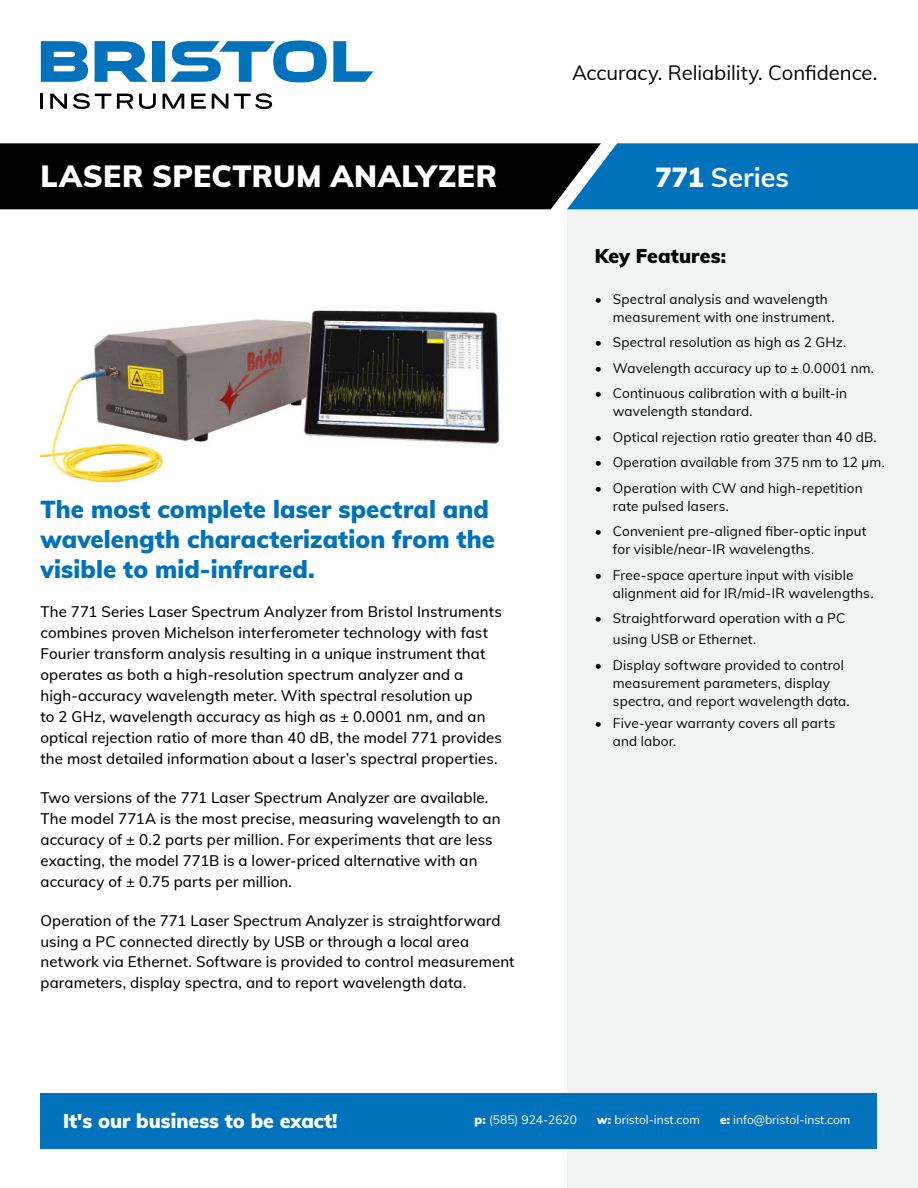
<style>
.page{position:relative;width:918px;height:1188px;background:#fff}
.page>*{position:absolute;margin:0;border:0;box-sizing:border-box;transform-origin:0 0}
.t1{font:900 30px "Muli";letter-spacing:.015em;color:#fff}
.t2{font:700 27px "Muli";color:#fff}
.t3{font:900 24px/30px "Muli";color:#0072bc}
.t4{font:20.25px "Muli";color:#000}
.t5{font:900 19.5px "Muli";color:#fff}
.t6{font:900 19.5px "Muli";letter-spacing:.005em;color:#000}
.t7{font:500 15px/21px "Muli";letter-spacing:.01em;color:#000}
.t8{font:13.5px/18px "Muli";letter-spacing:.01em;color:#000}
.t9{font:12px "Muli";color:#fff}
.s1{font-weight:900}
</style>
<div class="page">
<div style="left:567px;top:209px;width:351px;height:979px;background:#f1f2f2"></div>
<svg style="left:0;top:143px;width:918px;height:66px;background:#052d47"></svg>
<svg style="left:41px;top:41px;width:47px;height:41px;background:#2e8bc8"></svg>
<svg style="left:95px;top:41px;width:52px;height:41px"></svg>
<div style="left:152px;top:41px;width:13px;height:41px;background:#0072bc"></div>
<svg style="left:170px;top:40px;width:157px;height:42px"></svg>
<svg style="left:333px;top:41px;width:41px;height:41px"></svg>
<hr style="left:40px;top:94px;width:3px;height:15px;background:#000">
<svg style="left:50px;top:94px;width:17px;height:15px"></svg>
<svg style="left:73px;top:93px;width:38px;height:16px"></svg>
<svg style="left:117px;top:94px;width:16px;height:15px"></svg>
<svg style="left:139px;top:94px;width:17px;height:15px"></svg>
<svg style="left:163px;top:94px;width:21px;height:15px"></svg>
<svg style="left:191px;top:94px;width:15px;height:15px"></svg>
<svg style="left:212px;top:94px;width:16px;height:15px"></svg>
<svg style="left:234px;top:93px;width:38px;height:16px"></svg>
<div style="left:40px;top:1094px;width:838px;height:55px;background:#0072bc"></div>
<img style="left:40px;top:310px;width:460px;height:173px">
<h3 class="t4" style="left:572px;top:60px;width:307px">Accuracy. Reliability. Confidence.</h3>
<h1 class="t1" style="left:40px;top:157px;width:458px">LASER SPECTRUM ANALYZER</h1>
<h2 class="t2" style="left:655px;top:160px;width:135px"><span class="s1">771</span> Series</h2>
<h3 class="t3" style="left:40px;top:493px;width:456px">The most complete laser spectral and wavelength characterization from the visible to mid-infrared.</h3>
<p class="t7" style="left:40px;top:600px;width:463px">The 771 Series Laser Spectrum Analyzer from Bristol Instruments combines proven Michelson interferometer technology with fast Fourier transform analysis resulting in a unique instrument that operates as both a high-resolution spectrum analyzer and a high-accuracy wavelength meter. With spectral resolution up<br>to 2 GHz, wavelength accuracy as high as ± 0.0001 nm, and an optical rejection ratio of more than 40 dB, the model 771 provides the most detailed information about a laser’s spectral properties.</p>
<p class="t7" style="left:40px;top:786px;width:462px">Two versions of the 771 Laser Spectrum Analyzer are available.<br>The model 771A is the most precise, measuring wavelength to an accuracy of ± 0.2 parts per million. For experiments that are less exacting, the model 771B is a lower-priced alternative with an accuracy of ± 0.75 parts per million.</p>
<p class="t7" style="left:40px;top:909px;width:476px">Operation of the 771 Laser Spectrum Analyzer is straightforward using a PC connected directly by USB or through a local area network via Ethernet. Software is provided to control measurement parameters, display spectra, and to report wavelength data.</p>
<h3 class="t6" style="left:595px;top:244px;width:133px">Key Features:</h3>
<p class="t8" style="left:613px;top:290px;width:223px;text-indent:-18px">• Spectral analysis and wavelength measurement with one instrument.</p>
<p class="t8" style="left:595px;top:333px;width:253px">• Spectral resolution as high as 2 GHz.</p>
<p class="t8" style="left:595px;top:359px;width:281px">• Wavelength accuracy up to ± 0.0001 nm.</p>
<p class="t8" style="left:613px;top:384px;width:236px;text-indent:-18px">• Continuous calibration with a built-in wavelength standard.</p>
<p class="t8" style="left:595px;top:428px;width:283px">• Optical rejection ratio greater than 40 dB.</p>
<p class="t8" style="left:595px;top:453px;width:291px">• Operation available from 375 nm to 12 μm.</p>
<p class="t8" style="left:613px;top:479px;width:251px;text-indent:-18px">• Operation with CW and high-repetition rate pulsed lasers.</p>
<p class="t8" style="left:613px;top:522px;width:255px;text-indent:-18px">• Convenient pre-aligned fiber-optic input for visible/near-IR wavelengths.</p>
<p class="t8" style="left:613px;top:566px;width:262px;text-indent:-18px">• Free-space aperture input with visible alignment aid for IR/mid-IR wavelengths.</p>
<p class="t8" style="left:613px;top:608px;width:234px;line-height:21px;text-indent:-18px">• Straightforward operation with a PC using USB or Ethernet.</p>
<p class="t8" style="left:613px;top:656px;width:238px;text-indent:-18px">• Display software provided to control measurement parameters, display spectra, and report wavelength data.</p>
<p class="t8" style="left:613px;top:714px;width:224px;text-indent:-18px">• Five-year warranty covers all parts and labor.</p>
<h3 class="t5" style="left:63px;top:1108px;width:276px">It's our business to be exact!</h3>
<p class="t9" style="left:475px;top:1112px;width:104px"><span class="s1">p:</span> (585) 924-2620</p>
<p class="t9" style="left:597px;top:1112px;width:105px"><span class="s1">w:</span> bristol-inst.com</p>
<p class="t9" style="left:720px;top:1112px;width:132px"><span class="s1">e:</span> info@bristol-inst.com</p>
</div>
